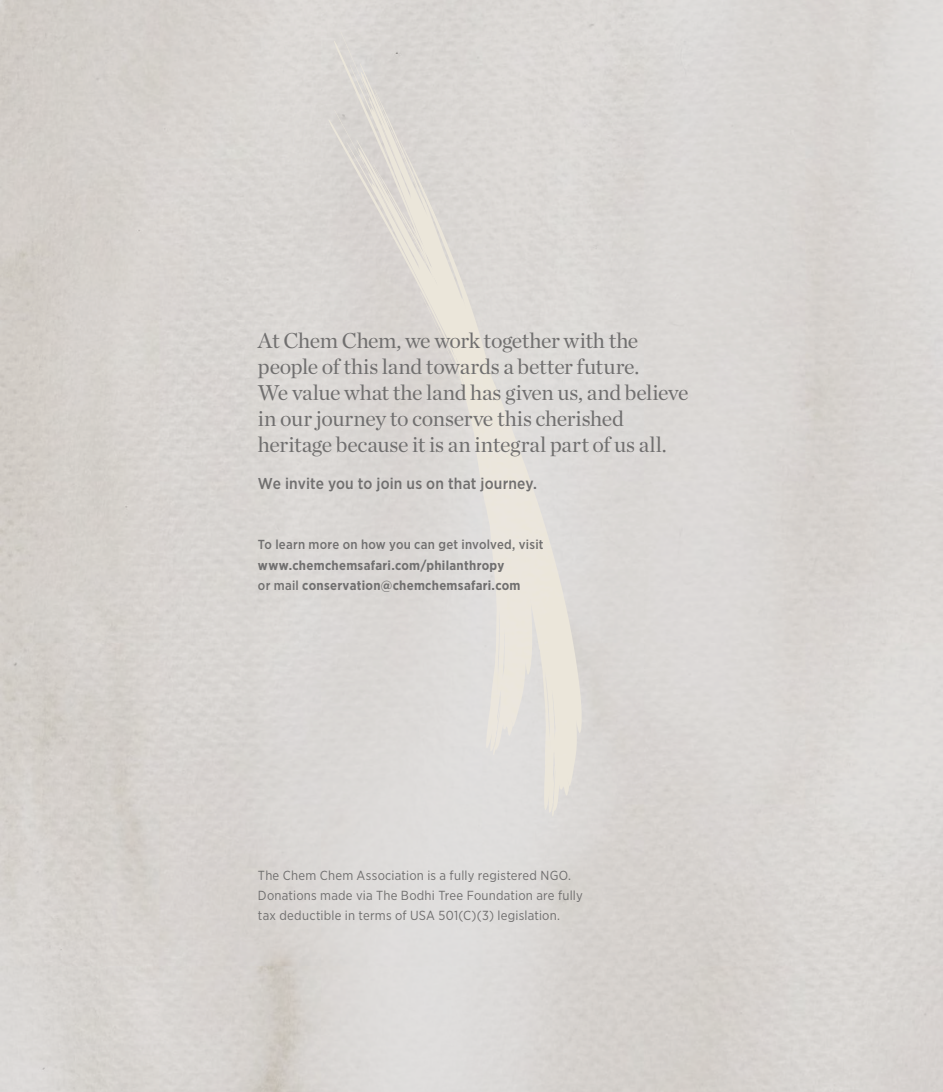
<style>
.page{position:relative;width:943px;height:1092px;background:#fff}
.page>*{position:absolute;margin:0;border:0;box-sizing:border-box;transform-origin:0 0}
.t1{font:21.88px/25.9px "Chronicle Deck";letter-spacing:-.015em;color:#706f6f}
.t2{font:500 15.75px "Gotham Narrow";letter-spacing:.01em;color:#706f6f}
.t3{font:13.12px/20.1px "Gotham Narrow";letter-spacing:.015em;color:#706f6f}
.t4{font:700 13.12px/20.1px "Gotham Narrow";letter-spacing:.02em;color:#706f6f}
.t5{font:500 13.12px "Gotham Narrow";letter-spacing:.02em;color:#706f6f}
.s1{font-weight:500}
</style>
<div class="page">
<div style="left:334px;top:31px;width:199px;height:78px;background:#dad6d3"></div>
<svg style="left:328px;top:109px;width:254px;height:707px;background:#dddad6"></svg>
<p class="t1" style="left:258px;top:326px;width:432px">At Chem Chem, we work together with the people of this land towards a better future.<br>We value what the land has given us, and believe in our journey to conserve this cherished heritage because it is an integral part of us all.</p>
<p class="t2" style="left:258px;top:473px;width:280px">We invite you to join us on that journey.</p>
<p class="t5" style="left:258px;top:536px;width:287px">To learn more on how you can get involved, visit</p>
<p class="t4" style="left:258px;top:554px;width:264px">www.chemchemsafari.com/philanthropy<br><span class="s1">or mail</span> conservation@chemchemsafari.com</p>
<p class="t3" style="left:258px;top:864px;width:326px">The Chem Chem Association is a fully registered NGO.<br>Donations made via The Bodhi Tree Foundation are fully tax deductible in terms of USA 501(C)(3) legislation.</p>
</div>
